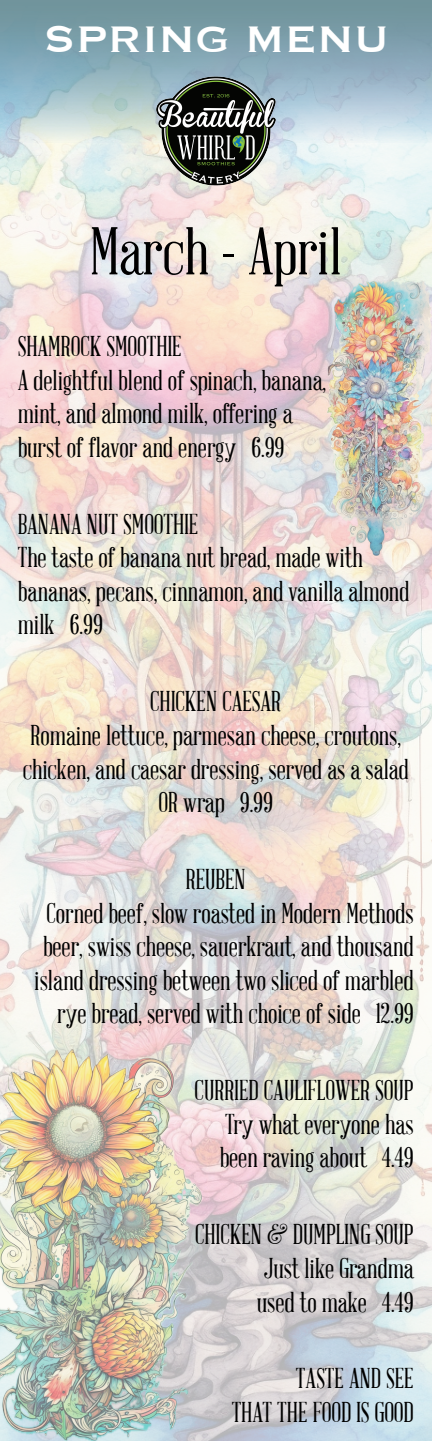
<style>
.page{position:relative;width:432px;height:1441px;background:#fff}
.page>*{position:absolute;margin:0;border:0;box-sizing:border-box;transform-origin:0 0}
.t1{font:66px "Abraham Lincoln";color:#000}
.t2{font:48px "Copperplate";color:#fff}
.t3{font:28px/33.6px "Abraham Lincoln";color:#000}
</style>
<div class="page">
<img style="left:0;top:143px;width:432px;height:1298px">
<svg style="left:0;top:0;width:432px;height:143px;background:#94b2bc"></svg>
<img style="left:156px;top:71px;width:121px;height:120px">
<h2 class="t2" style="left:43px;top:8px;width:347px">SPRING MENU</h2>
<h1 class="t1" style="left:90px;top:217px;width:253px">March - April</h1>
<p class="t3" style="left:18px;top:330px;width:310px">SHAMROCK SMOOTHIE<br>A delightful blend of spinach, banana, mint, and almond milk, offering a burst of flavor and energy 6.99</p>
<p class="t3" style="left:18px;top:508px;width:393px">BANANA NUT SMOOTHIE<br>The taste of banana nut bread, made with bananas, pecans, cinnamon, and vanilla almond milk 6.99</p>
<p class="t3" style="left:23px;top:685px;width:387px;text-align:center">CHICKEN CAESAR<br>Romaine lettuce, parmesan cheese, croutons, chicken, and caesar dressing, served as a salad<br>OR wrap 9.99</p>
<p class="t3" style="left:186px;top:863px;width:62px">REUBEN</p>
<p class="t3" style="left:46px;top:897px;width:369px">Corned beef, slow roasted in Modern Methods</p>
<p class="t3" style="left:43px;top:930px;width:372px">beer, swiss cheese, sauerkraut, and thousand</p>
<p class="t3" style="left:34px;top:964px;width:381px">island dressing between two sliced of marbled</p>
<p class="t3" style="left:57px;top:997px;width:358px">rye bread, served with choice of side 12.99</p>
<p class="t3" style="left:220px;top:1074px;width:195px;text-align:justify;text-indent:-25px">CURRIED CAULIFLOWER SOUP Try what everyone has been raving about 4.49</p>
<p class="t3" style="left:257px;top:1218px;width:158px;text-align:justify;text-indent:-62px">CHICKEN &amp; DUMPLING SOUP Just like Grandma used to make 4.49</p>
<p class="t3" style="left:232px;top:1362px;width:183px;text-align:right">TASTE AND SEE<br>THAT THE FOOD IS GOOD</p>
</div>
